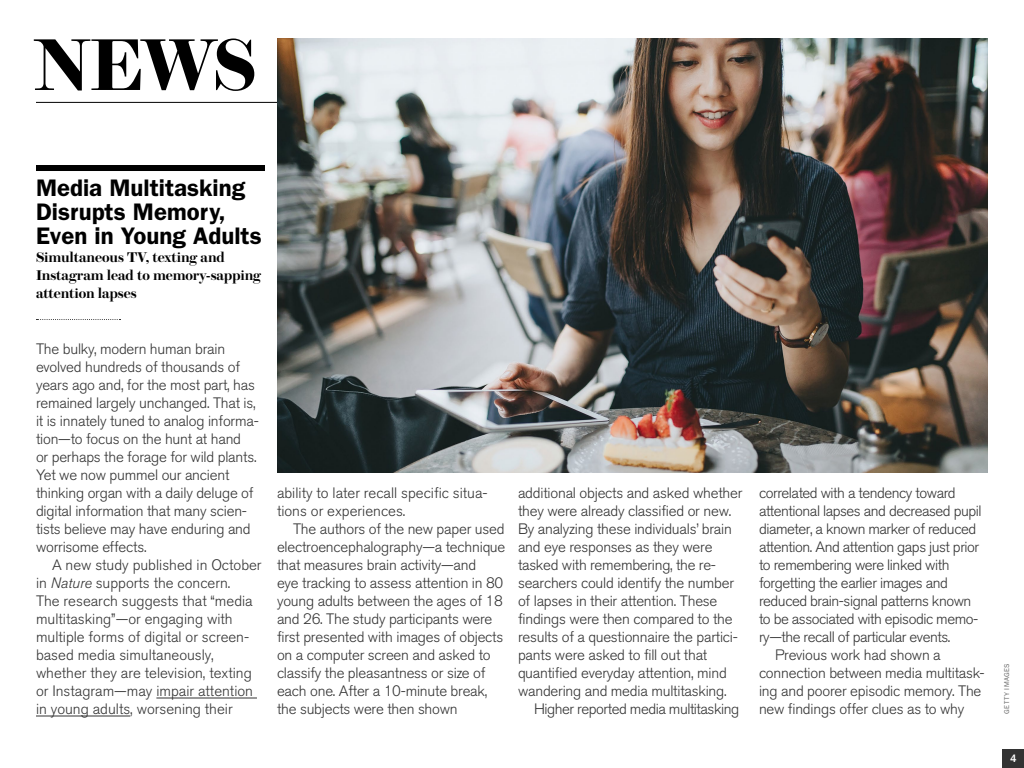
<style>
.page{position:relative;width:1024px;height:768px;background:#fff}
.page>*{position:absolute;margin:0;border:0;box-sizing:border-box;transform-origin:0 0}
.t1{font:600 73px "Brunel Deck";color:#000}
.t2{font:600 24px/24px "ITC Franklin Gothic Std";color:#000}
.t3{font:300 15px/18px "Akzidenz Grotesk BQ";letter-spacing:-.015em;color:#333}
.t4{font:600 14px/18px "Brunel Deck";letter-spacing:-.01em;color:#000}
.t5{font:500 11px "ITC Franklin Gothic Std";color:#fff}
.t6{font:7px "ITC Franklin Gothic Std";letter-spacing:.065em;color:#666}
.s1{font-style:italic}
</style>
<div class="page">
<div style="left:36px;top:165px;width:229px;height:6px;background:#000"></div>
<svg style="left:36px;top:319px;width:85px;height:1px"></svg>
<hr style="left:156px;top:698px;width:101px;height:1px;background:#333">
<hr style="left:36px;top:716px;width:94px;height:1px;background:#333">
<hr style="left:36px;top:102px;width:952px;height:1px;background:#000">
<img style="left:277px;top:38px;width:711px;height:434px">
<div style="left:1003px;top:749px;width:21px;height:19px;background:#333"></div>
<h1 class="t1" style="left:33px;top:23px;width:226px">NEWS</h1>
<h2 class="t2" style="left:36px;top:176px;width:227px">Media Multitasking<br>Disrupts Memory,<br>Even in Young Adults</h2>
<p class="t4" style="left:36px;top:249px;width:227px">Simultaneous TV, texting and<br>Instagram lead to memory-sapping attention lapses</p>
<p class="t3" style="left:36px;top:340px;width:224px">The bulky, modern human brain evolved hundreds of thousands of years ago and, for the most part, has remained largely unchanged. That is, it is innately tuned to analog informa&shy;tion—to focus on the hunt at hand<br>or perhaps the forage for wild plants.<br>Yet we now pummel our ancient thinking organ with a daily deluge of digital information that many scien&shy;tists believe may have enduring and worrisome effects.</p>
<p class="t3" style="left:36px;top:556px;width:227px;text-indent:16px">A new study published in October in <span class="s1">Nature</span> supports the concern.<br>The research suggests that “media multitasking”—or engaging with multiple forms of digital or screen&shy;based media simultaneously, whether they are television, texting or Instagram—may impair attention in young adults, worsening their</p>
<p class="t3" style="left:277px;top:484px;width:212px">ability to later recall specific situa&shy;tions or experiences.</p>
<p class="t3" style="left:277px;top:520px;width:230px;text-indent:16px">The authors of the new paper used electroencephalography—a technique that measures brain activity—and<br>eye tracking to assess attention in 80 young adults between the ages of 18 and 26. The study participants were first presented with images of objects on a computer screen and asked to classify the pleasantness or size of each one. After a 10-minute break, the subjects were then shown</p>
<p class="t3" style="left:518px;top:484px;width:226px">additional objects and asked whether they were already classified or new.<br>By analyzing these individuals’ brain and eye responses as they were tasked with remembering, the re&shy;searchers could identify the number of lapses in their attention. These findings were then compared to the results of a questionnaire the partici&shy;pants were asked to fill out that quantified everyday attention, mind wandering and media multitasking.</p>
<p class="t3" style="left:534px;top:700px;width:207px">Higher reported media multitasking</p>
<p class="t3" style="left:759px;top:484px;width:198px">correlated with a tendency toward</p>
<p class="t3" style="left:759px;top:502px;width:224px">attentional lapses and decreased pupil</p>
<p class="t3" style="left:759px;top:520px;width:219px">diameter, a known marker of reduced</p>
<p class="t3" style="left:759px;top:538px;width:222px">attention. And attention gaps just prior</p>
<p class="t3" style="left:759px;top:556px;width:192px">to remembering were linked with</p>
<p class="t3" style="left:759px;top:574px;width:190px">forgetting the earlier images and</p>
<p class="t3" style="left:759px;top:592px;width:214px">reduced brain-signal patterns known</p>
<p class="t3" style="left:759px;top:610px;width:221px">to be associated with episodic memo-</p>
<p class="t3" style="left:759px;top:628px;width:193px">ry—the recall of particular events.</p>
<p class="t3" style="left:775px;top:646px;width:167px">Previous work had shown a</p>
<p class="t3" style="left:759px;top:664px;width:227px">connection between media multitask-</p>
<p class="t3" style="left:759px;top:682px;width:224px">ing and poorer episodic memory. The</p>
<p class="t3" style="left:759px;top:700px;width:207px">new findings offer clues as to why</p>
<p class="t6" style="left:1003px;top:714px;width:52px;rotate:-90deg">GETTY IMAGES</p>
<p class="t5" style="left:1010px;top:752px;width:8px">4</p>
</div>
